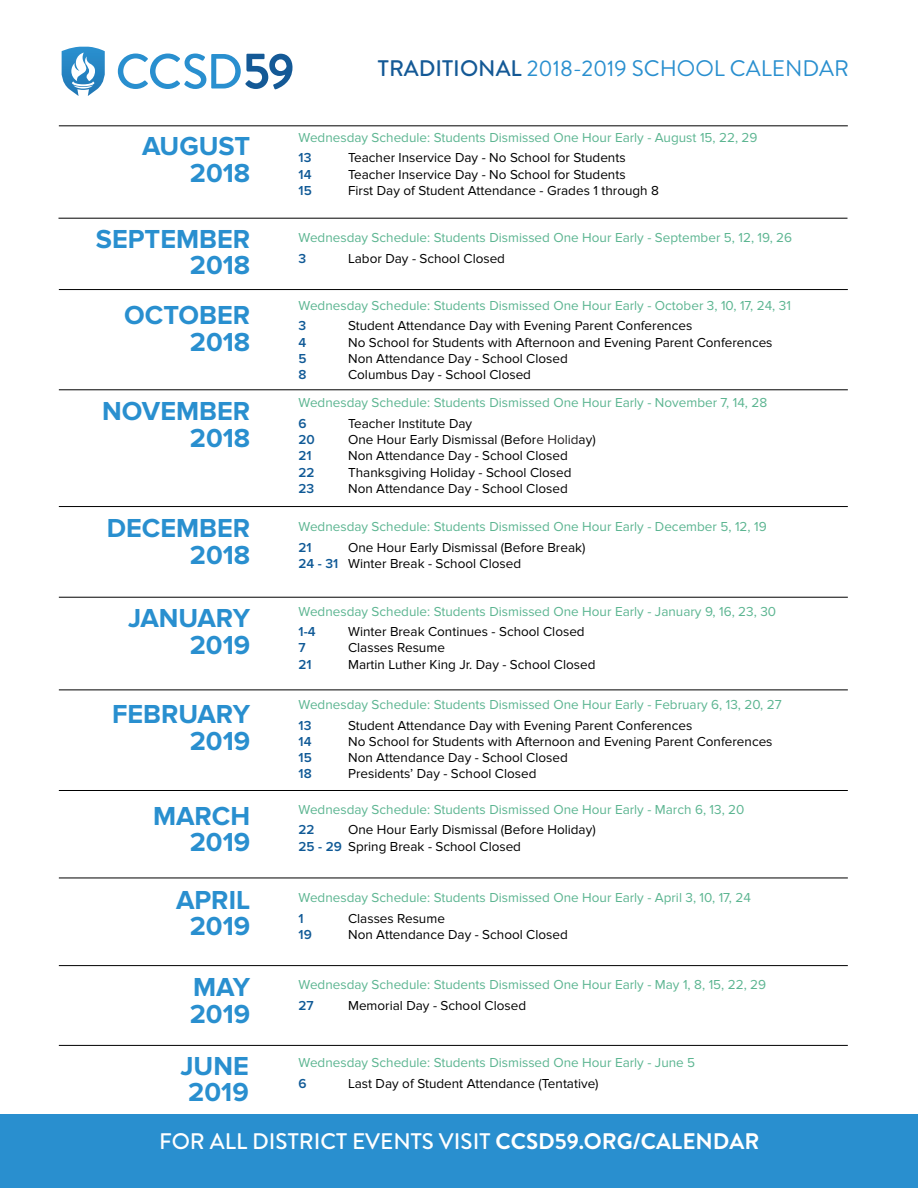
<style>
.page{position:relative;width:918px;height:1188px;background:#fff}
.page>*{position:absolute;margin:0;border:0;box-sizing:border-box;transform-origin:0 0}
.t1{font:700 27px/26.7px "Proxima Nova";color:#298fcf;text-align:right}
.t2{font:500 22.5px "Brandon Grotesque";color:#fff}
.t3{font:22.5px "Brandon Grotesque";color:#298fcf}
.t4{font:13.5px/16.2px "Proxima Nova";color:#000}
.t5{font:13.5px "Proxima Nova";color:#5cb591}
.t6{font:600 13.5px "Proxima Nova";color:#0f5996}
.s1{font-weight:500;color:#145996}
.s2{color:#231f20}
.s3{font-weight:600;color:#0f5996}
.s4{font-weight:700}
</style>
<div class="page">
<svg style="left:118px;top:54px;width:175px;height:35px"></svg>
<svg style="left:62px;top:47px;width:43px;height:49px"></svg>
<hr style="left:58px;top:218px;width:790px;height:1px;background:#000">
<hr style="left:59px;top:289px;width:789px;height:1px;background:#000">
<hr style="left:59px;top:126px;width:789px;height:1px;background:#000">
<hr style="left:59px;top:390px;width:789px;height:1px;background:#000">
<hr style="left:59px;top:506px;width:789px;height:1px;background:#000">
<hr style="left:59px;top:597px;width:789px;height:1px;background:#000">
<hr style="left:59px;top:690px;width:789px;height:1px;background:#000">
<hr style="left:59px;top:790px;width:789px;height:1px;background:#000">
<hr style="left:59px;top:878px;width:789px;height:1px;background:#000">
<hr style="left:59px;top:965px;width:789px;height:1px;background:#000">
<hr style="left:59px;top:1045px;width:789px;height:1px;background:#000">
<div style="left:0;top:1115px;width:918px;height:73px;background:#298fcf"></div>
<h2 class="t3" style="left:378px;top:53px;width:473px"><span class="s1">TRADITIONAL</span> 2018-2019 SCHOOL CALENDAR</h2>
<p class="t5" style="left:299px;top:129px;width:460px">Wednesday Schedule: Students Dismissed One Hour Early - August 15, 22, 29</p>
<p class="t6" style="left:299px;top:150px;width:14px">13</p>
<p class="t4" style="left:348px;top:150px;width:279px">Teacher Inservice Day - No School for Students</p>
<p class="t6" style="left:299px;top:166px;width:14px">14</p>
<p class="t4" style="left:348px;top:166px;width:279px">Teacher Inservice Day - No School for Students</p>
<p class="t6" style="left:299px;top:182px;width:15px">15</p>
<p class="t4" style="left:348px;top:182px;width:312px">First Day of Student Attendance - Grades 1 through 8</p>
<p class="t5" style="left:299px;top:230px;width:495px">Wednesday Schedule: Students Dismissed One Hour Early - September 5, 12, 19, 26</p>
<p class="t6" style="left:299px;top:250px;width:9px">3</p>
<p class="t4" style="left:348px;top:250px;width:158px">Labor Day - School Closed</p>
<p class="t5" style="left:299px;top:297px;width:494px">Wednesday Schedule: Students Dismissed One Hour Early - October 3, 10, 17, 24, 31</p>
<p class="t6" style="left:299px;top:318px;width:9px">3</p>
<p class="t4" style="left:348px;top:318px;width:346px">Student Attendance Day with Evening Parent Conferences</p>
<p class="t6" style="left:299px;top:334px;width:9px">4</p>
<p class="t4" style="left:348px;top:334px;width:426px">No School for Students with Afternoon and Evening Parent Conferences</p>
<p class="t6" style="left:299px;top:350px;width:10px">5</p>
<p class="t4" style="left:348px;top:350px;width:221px">Non Attendance Day - School Closed</p>
<p class="t6" style="left:299px;top:367px;width:10px">8</p>
<p class="t4" style="left:348px;top:367px;width:184px">Columbus Day - School Closed</p>
<p class="t5" style="left:299px;top:395px;width:470px">Wednesday Schedule: Students Dismissed One Hour Early - November 7, 14, 28</p>
<p class="t6" style="left:299px;top:416px;width:10px">6</p>
<p class="t4" style="left:348px;top:416px;width:126px">Teacher Institute Day</p>
<p class="t6" style="left:299px;top:432px;width:18px">20</p>
<p class="t4" style="left:348px;top:432px;width:249px">One Hour Early Dismissal (Befor<span class="s2">e Holid</span>ay)</p>
<p class="t6" style="left:299px;top:448px;width:15px">21</p>
<p class="t4" style="left:348px;top:448px;width:221px">Non Attendance Day - School Closed</p>
<p class="t6" style="left:299px;top:464px;width:18px">22</p>
<p class="t4" style="left:348px;top:464px;width:225px">Thanksgiving Holiday - School Closed</p>
<p class="t6" style="left:299px;top:480px;width:17px">23</p>
<p class="t4" style="left:348px;top:480px;width:221px">Non Attendance Day - School Closed</p>
<p class="t5" style="left:299px;top:519px;width:470px">Wednesday Schedule: Students Dismissed One Hour Early - December 5, 12, 19</p>
<p class="t6" style="left:299px;top:540px;width:15px">21</p>
<h1 class="t1" style="left:142px;top:133px;width:110px">AUGUST<br>2018</h1>
<h1 class="t1" style="left:96px;top:226px;width:156px">SEPTEMBER<br>2018</h1>
<h1 class="t1" style="left:124px;top:303px;width:127px">OCTOBER<br>2018</h1>
<h1 class="t1" style="left:102px;top:399px;width:150px">NOVEMBER<br>2018</h1>
<h1 class="t1" style="left:107px;top:515px;width:145px">DECEMBER<br>2018</h1>
<p class="t4" style="left:299px;top:540px;width:288px;text-indent:50px">One Hour Early Dismissal (Before Break)<br><span class="s3">24 - 31</span> Winter Break - School Closed</p>
<p class="t5" style="left:299px;top:603px;width:479px">Wednesday Schedule: Students Dismissed One Hour Early - January 9, 16, 23, 30</p>
<p class="t6" style="left:299px;top:624px;width:19px">1-4</p>
<p class="t4" style="left:348px;top:624px;width:238px">Winter Break Continues - School Closed</p>
<p class="t6" style="left:299px;top:640px;width:9px">7</p>
<p class="t4" style="left:348px;top:640px;width:98px">Classes Resume</p>
<p class="t6" style="left:299px;top:656px;width:15px">21</p>
<p class="t4" style="left:348px;top:656px;width:249px">Martin Luther King Jr. Day - School Closed</p>
<p class="t5" style="left:299px;top:697px;width:485px">Wednesday Schedule: Students Dismissed One Hour Early - February 6, 13, 20, 27</p>
<p class="t6" style="left:299px;top:717px;width:14px">13</p>
<p class="t4" style="left:348px;top:717px;width:346px">Student Attendance Day with Evening Parent Conferences</p>
<p class="t6" style="left:299px;top:733px;width:14px">14</p>
<p class="t4" style="left:348px;top:733px;width:426px">No School for Students with Afternoon and Evening Parent Conferences</p>
<p class="t6" style="left:299px;top:750px;width:15px">15</p>
<p class="t4" style="left:348px;top:750px;width:221px">Non Attendance Day - School Closed</p>
<p class="t6" style="left:299px;top:766px;width:15px">18</p>
<p class="t4" style="left:348px;top:766px;width:190px">Presidents’ Day - School Closed</p>
<p class="t5" style="left:299px;top:802px;width:447px">Wednesday Schedule: Students Dismissed One Hour Early - March 6, 13, 20</p>
<p class="t6" style="left:299px;top:822px;width:18px">22</p>
<h1 class="t1" style="left:128px;top:606px;width:124px">JANUARY<br>2019</h1>
<h1 class="t1" style="left:112px;top:702px;width:140px">FEBRUARY<br>2019</h1>
<h1 class="t1" style="left:153px;top:803px;width:99px">MARCH<br>2019</h1>
<h1 class="t1" style="left:176px;top:887px;width:76px;text-align:center">APRIL<br>2019</h1>
<p class="t4" style="left:299px;top:822px;width:299px;text-indent:50px">One Hour Early Dismissal (Before Holiday)<br><span class="s3">25 - 29</span> Spring Break - School Closed</p>
<p class="t5" style="left:299px;top:890px;width:454px">Wednesday Schedule: Students Dismissed One Hour Early - April 3, 10, 17, 24</p>
<p class="t6" style="left:299px;top:911px;width:7px">1</p>
<p class="t4" style="left:348px;top:910px;width:98px">Classes Resume</p>
<p class="t6" style="left:299px;top:927px;width:15px">19</p>
<p class="t4" style="left:348px;top:927px;width:221px">Non Attendance Day - School Closed</p>
<p class="t5" style="left:299px;top:977px;width:469px">Wednesday Schedule: Students Dismissed One Hour Early - May 1, 8, 15, 22, 29</p>
<p class="t6" style="left:299px;top:998px;width:17px">27</p>
<p class="t4" style="left:348px;top:998px;width:180px">Memorial Day - School Closed</p>
<h1 class="t1" style="left:190px;top:974px;width:62px;text-align:left">MAY<br>2019</h1>
<h1 class="t1" style="left:180px;top:1053px;width:70px;text-align:left">JUNE<br>2019</h1>
<h2 class="t2" style="left:159px;top:1126px;width:602px">FOR ALL DISTRICT EVENTS VISIT <span class="s4">CCSD59.ORG/CALENDAR</span></h2>
<p class="t5" style="left:299px;top:1055px;width:398px">Wednesday Schedule: Students Dismissed One Hour Early - June 5</p>
<p class="t6" style="left:299px;top:1076px;width:10px">6</p>
<p class="t4" style="left:348px;top:1076px;width:252px">Last Day of Student Attendance (Tentative)</p>
</div>
